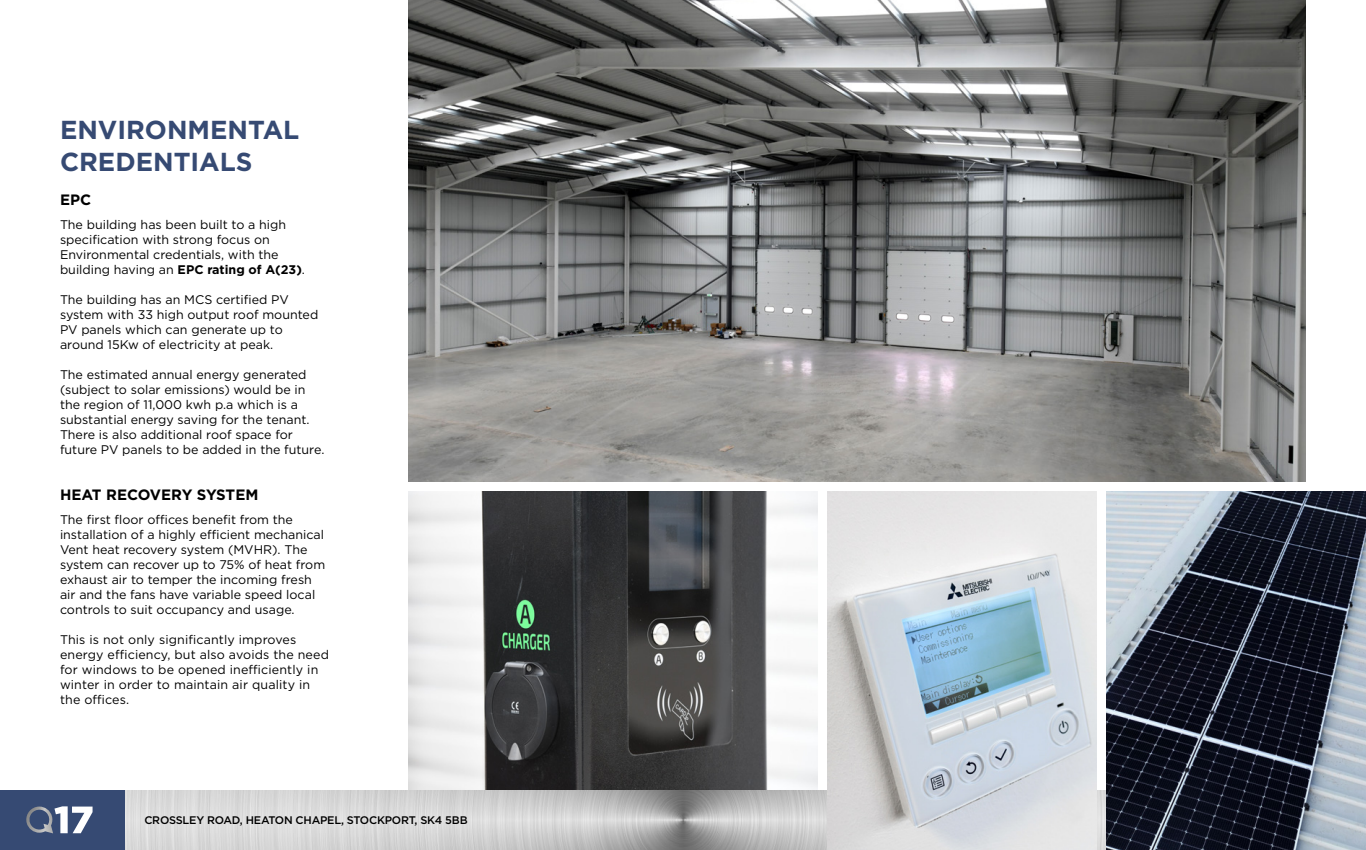
<style>
.page{position:relative;width:1366px;height:850px;background:#fff}
.page>*{position:absolute;margin:0;border:0;box-sizing:border-box;transform-origin:0 0}
.t1{font:700 26px/31.2px "Gotham";color:#364a73}
.t2{font:700 15px "Gotham";color:#000}
.t3{font:12.5px/15px "Gotham";color:#000}
.t4{font:500 11px "Gotham";letter-spacing:-.02em;color:#000}
.s1{font-weight:700}
</style>
<div class="page">
<div style="left:0;top:790px;width:126px;height:60px;background:#364a73"></div>
<img style="left:26px;top:807px;width:27px;height:26px">
<svg style="left:54px;top:806px;width:39px;height:27px"></svg>
<img style="left:126px;top:790px;width:981px;height:60px">
<img style="left:409px;top:0;width:897px;height:482px">
<img style="left:827px;top:492px;width:270px;height:358px">
<img style="left:409px;top:492px;width:409px;height:298px">
<img style="left:1107px;top:492px;width:259px;height:358px">
<h1 class="t1" style="left:60px;top:115px;width:241px">ENVIRONMENTAL<br>CREDENTIALS</h1>
<p class="t2" style="left:60px;top:189px;width:33px">EPC</p>
<p class="t3" style="left:60px;top:217px;width:246px">The building has been built to a high specification with strong focus on Environmental credentials, with the building having an <span class="s1">EPC rating of A(23)</span>.</p>
<p class="t3" style="left:60px;top:292px;width:260px">The building has an MCS certified PV system with 33 high output roof mounted PV panels which can generate up to around 15Kw of electricity at peak.</p>
<p class="t3" style="left:60px;top:367px;width:266px">The estimated annual energy generated (subject to solar emissions) would be in the region of 11,000 kwh p.a which is a substantial energy saving for the tenant.<br>There is also additional roof space for future PV panels to be added in the future.</p>
<p class="t2" style="left:60px;top:485px;width:200px">HEAT RECOVERY SYSTEM</p>
<p class="t3" style="left:60px;top:512px;width:267px">The first floor offices benefit from the installation of a highly efficient mechanical Vent heat recovery system (MVHR). The system can recover up to 75% of heat from exhaust air to temper the incoming fresh air and the fans have variable speed local controls to suit occupancy and usage.</p>
<p class="t3" style="left:60px;top:632px;width:271px">This is not only significantly improves energy efficiency, but also avoids the need for windows to be opened inefficiently in winter in order to maintain air quality in the offices.</p>
<p class="t4" style="left:144px;top:813px;width:325px">CROSSLEY ROAD, HEATON CHAPEL, STOCKPORT, SK4 5BB</p>
</div>
